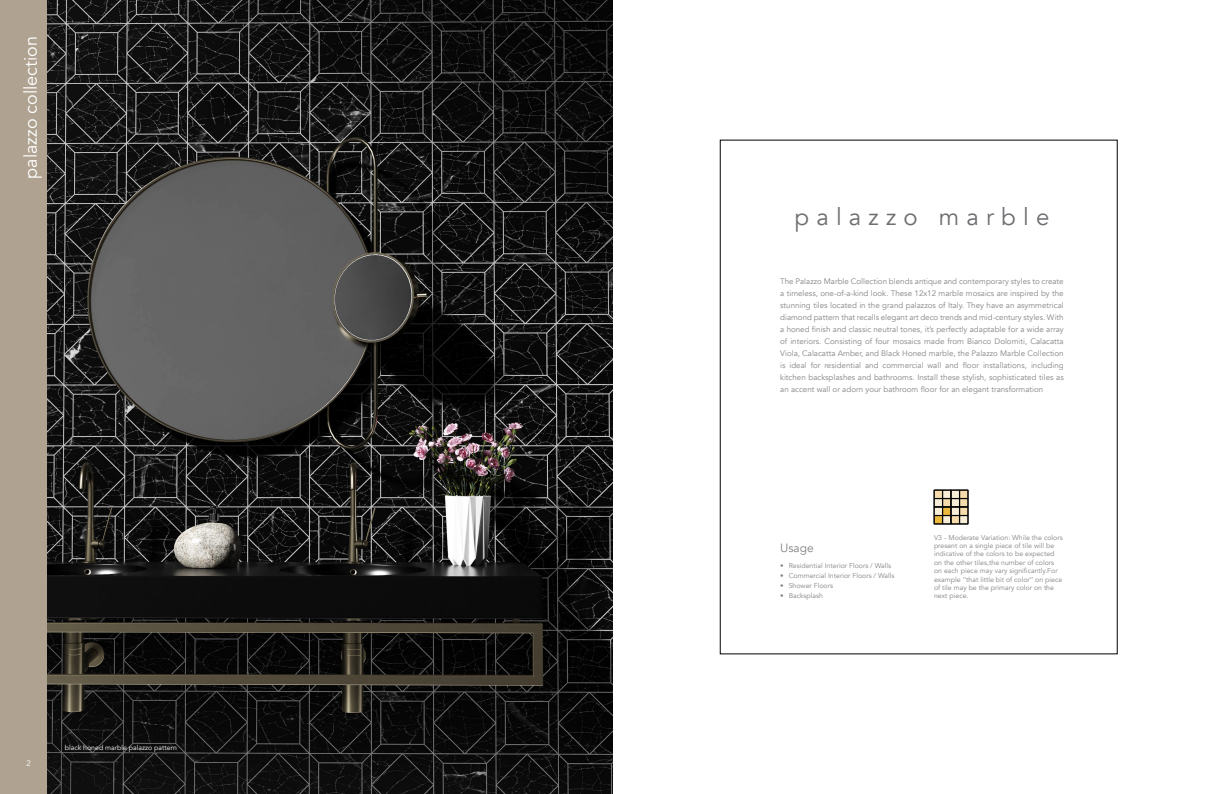
<style>
.page{position:relative;width:1225px;height:794px;background:#fff}
.page>*{position:absolute;margin:0;border:0;box-sizing:border-box;transform-origin:0 0}
.t1{font:24px "Avenir";letter-spacing:.3em;color:#6d6e71}
.t2{font:18px "Avenir";color:#fff}
.t3{font:12px "Avenir";color:#868383}
.t4{font:8px/12px "Avenir";color:#868383;text-align:justify}
.t5{font:8px "Avenir";color:#fff}
.t6{font:7px/8.4px "Avenir";color:#868383}
.t7{font:7px "Avenir";color:#fff}
</style>
<div class="page">
<img style="left:46px;top:0;width:566px;height:794px">
<div style="left:0;top:0;width:46px;height:794px;background:#afa290"></div>
<div style="left:934px;top:490px;width:8px;height:8px;background:#f6dcaa"></div>
<div style="left:934px;top:490px;width:8px;height:8px;border:1px solid #000"></div>
<div style="left:942px;top:490px;width:9px;height:8px;background:#f8edd6"></div>
<div style="left:942px;top:490px;width:9px;height:8px;border:1px solid #000"></div>
<div style="left:951px;top:490px;width:8px;height:8px;background:#f8edd6"></div>
<div style="left:951px;top:490px;width:8px;height:8px;border:1px solid #000"></div>
<div style="left:959px;top:490px;width:9px;height:8px;background:#f6dcaa"></div>
<div style="left:959px;top:490px;width:9px;height:8px;border:1px solid #000"></div>
<div style="left:934px;top:498px;width:8px;height:9px;background:#f8edd6"></div>
<div style="left:934px;top:498px;width:8px;height:9px;border:1px solid #000"></div>
<div style="left:942px;top:498px;width:9px;height:9px;background:#f6dcaa"></div>
<div style="left:942px;top:498px;width:9px;height:9px;border:1px solid #000"></div>
<div style="left:951px;top:498px;width:8px;height:9px;background:#f8edd6"></div>
<div style="left:951px;top:498px;width:8px;height:9px;border:1px solid #000"></div>
<div style="left:959px;top:498px;width:9px;height:9px;background:#f6dcaa"></div>
<div style="left:959px;top:498px;width:9px;height:9px;border:1px solid #000"></div>
<div style="left:934px;top:507px;width:8px;height:8px;background:#f8edd6"></div>
<div style="left:934px;top:507px;width:8px;height:8px;border:1px solid #000"></div>
<div style="left:942px;top:507px;width:9px;height:8px;background:#ebb93b"></div>
<div style="left:942px;top:507px;width:9px;height:8px;border:1px solid #000"></div>
<div style="left:951px;top:507px;width:8px;height:8px;background:#f8edd6"></div>
<div style="left:951px;top:507px;width:8px;height:8px;border:1px solid #000"></div>
<div style="left:959px;top:507px;width:9px;height:8px;background:#f6dcaa"></div>
<div style="left:959px;top:507px;width:9px;height:8px;border:1px solid #000"></div>
<div style="left:934px;top:515px;width:8px;height:9px;background:#ebb93b"></div>
<div style="left:934px;top:515px;width:8px;height:9px;border:1px solid #000"></div>
<div style="left:942px;top:515px;width:9px;height:9px;background:#f8edd6"></div>
<div style="left:942px;top:515px;width:9px;height:9px;border:1px solid #000"></div>
<div style="left:951px;top:515px;width:8px;height:9px;background:#f6dcaa"></div>
<div style="left:951px;top:515px;width:8px;height:9px;border:1px solid #000"></div>
<div style="left:959px;top:515px;width:9px;height:9px;background:#f8edd6"></div>
<div style="left:959px;top:515px;width:9px;height:9px;border:1px solid #000"></div>
<p class="t2" style="left:20px;top:179px;width:144px;rotate:-90deg">palazzo collection</p>
<p class="t5" style="left:27px;top:758px;width:6px">2</p>
<p class="t7" style="left:65px;top:743px;width:114px">black honed marble palazzo pattern</p>
<p class="t1" style="left:794px;top:203px;width:256px">palazzo marble</p>
<p class="t4" style="left:780px;top:275px;width:285px">The Palazzo Marble Collection blends antique and contemporary styles to create a timeless, one-of-a-kind look. These 12x12 marble mosaics are inspired by the stunning tiles located in the grand palazzos of Italy. They have an asymmetrical diamond pattern that recalls elegant art deco trends and mid-century styles. With a honed finish and classic neutral tones, it’s perfectly adaptable for a wide array of interiors. Consisting of four mosaics made from Bianco Dolomiti, Calacatta Viola, Calacatta Amber, and Black Honed marble, the Palazzo Marble Collection is ideal for residential and commercial wall and floor installations, including kitchen backsplashes and bathrooms. Install these stylish, sophisticated tiles as an accent wall or adorn your bathroom floor for an elegant transformation</p>
<p class="t3" style="left:780px;top:540px;width:35px">Usage</p>
<p class="t6" style="left:780px;top:562px;width:112px">• Residential Interior Floors / Walls</p>
<p class="t6" style="left:780px;top:572px;width:116px">• Commercial Interior Floors / Walls</p>
<p class="t6" style="left:780px;top:582px;width:54px">• Shower Floors</p>
<p class="t6" style="left:780px;top:592px;width:44px">• Backsplash</p>
<p class="t6" style="left:934px;top:533px;width:130px">V3 - Moderate Variation: While the colors present on a single piece of tile will be indicative of the colors to be expected on the other tiles,the number of colors on each piece may vary significantly.For example ‘’that little bit of color’’ on piece of tile may be the primary color on the next piece.</p>
</div>
